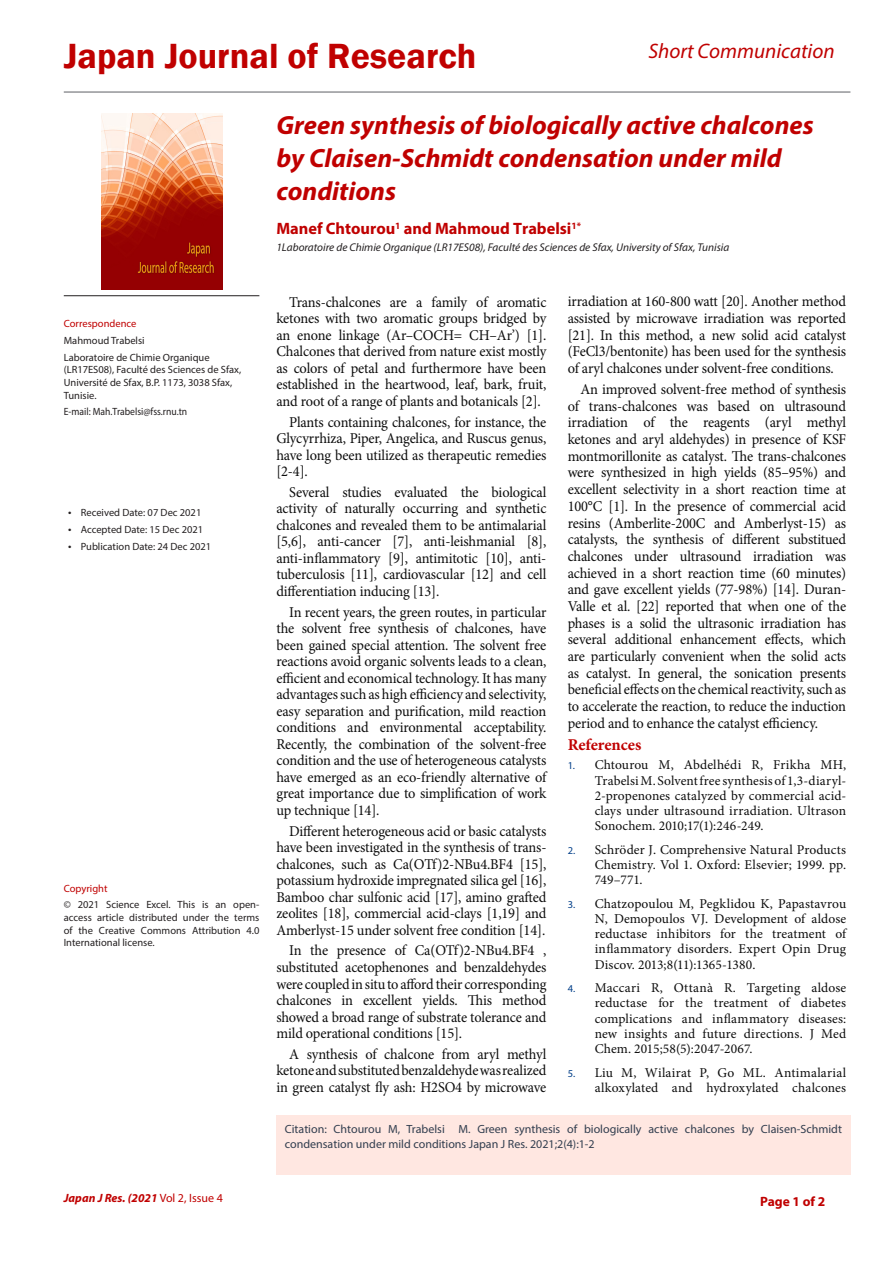
<style>
.page{position:relative;width:893px;height:1263px;background:#fff}
.page>*{position:absolute;margin:0;border:0;box-sizing:border-box;transform-origin:0 0}
.t1{font:600 36px "Franklin Gothic";color:#c00000}
.t2{font:italic 700 26.4px/33px "Myriad Pro";color:#c00000}
.t3{font:italic 21px "Myriad Pro";color:#c00000}
.t4{font:700 16.5px "Myriad Pro";color:#c00000}
.t5{font:700 16.5px "Minion Pro";letter-spacing:-.005em;color:#c00000}
.t6{font:15px/16.5px "Minion Pro";letter-spacing:-.01em;color:#0d0d0d;text-align:justify;scale:.96 1}
.t7{font:13.5px/15.1px "Minion Pro";letter-spacing:.01em;color:#0d0d0d;text-align:justify}
.t8{font:700 13.5px "Myriad Pro";color:#c00000}
.t9{font:italic 700 12px "Myriad Pro";color:#c00000}
.t10{font:11.85px/15px "Myriad Pro";color:#323e4f}
.t11{font:italic 11.25px "Myriad Pro";color:#231f20}
.t12{font:10.5px/12.6px "Myriad Pro";color:#231f20}
.t13{font:10.5px "Myriad Pro";color:#231f20;scale:.92 1}
.t14{font:10.5px "Myriad Pro";color:#c00000}
.s1{font-size:12px}
.s2{font-family:"Myriad Pro";font-size:10.5px;color:#003e88}
.s3{font-weight:400;font-style:normal}
</style>
<div class="page">
<div style="left:276px;top:1115px;width:574px;height:60px;background:#ffe7e1"></div>
<img style="left:101px;top:114px;width:121px;height:175px">
<hr style="left:64px;top:295px;width:195px;height:1px;background:#231f20">
<hr style="left:64px;top:91px;width:786px;height:2px;background:#939598">
<h1 class="t1" style="left:64px;top:34px;width:414px">Japan Journal of Research</h1>
<h3 class="t3" style="left:648px;top:38px;width:188px">Short Communication</h3>
<p class="t14" style="left:64px;top:317px;width:74px">Correspondence</p>
<p class="t12" style="left:64px;top:334px;width:82px">Mahmoud Trabelsi</p>
<p class="t12" style="left:64px;top:351px;width:179px">Laboratoire de Chimie Organique (LR17ES08), Faculté des Sciences de Sfax,<br>Université de Sfax, B.P. 1173, 3038 Sfax,<br>Tunisie.</p>
<p class="t13" style="left:64px;top:405px;width:136px">E-mail: Mah.Trabelsi@fss.rnu.tn</p>
<p class="t12" style="left:68px;top:506px;width:135px"><span class="s1">•</span> Received Date: 07 Dec 2021</p>
<p class="t12" style="left:68px;top:523px;width:137px"><span class="s1">•</span> Accepted Date: 15 Dec 2021</p>
<p class="t12" style="left:68px;top:540px;width:145px"><span class="s1">•</span> Publication Date: 24 Dec 2021</p>
<p class="t14" style="left:64px;top:881px;width:45px">Copyright</p>
<p class="t12" style="left:64px;top:898px;width:197px;text-align:justify">© 2021 Science Excel. This is an open&shy;access article distributed under the terms of the Creative Commons Attribution 4.0<br>International license.</p>
<p class="t2" style="left:276px;top:107px;width:539px">Green synthesis of biologically active chalcones by Claisen-Schmidt condensation under mild conditions</p>
<p class="t4" style="left:276px;top:218px;width:306px">Manef Chtourou<sup>1</sup> and Mahmoud Trabelsi<sup>1*</sup></p>
<p class="t11" style="left:276px;top:240px;width:454px">1Laboratoire de Chimie Organique (LR17ES08), Faculté des Sciences de Sfax, University of Sfax, Tunisia</p>
<p class="t6" style="left:276px;top:294px;width:283px;text-indent:13px">Trans-chalcones are a family of aromatic ketones with two aromatic groups bridged by an enone linkage (Ar–COCH= CH–Ar’) [1].<br>Chalcones that derived from nature exist mostly as colors of petal and furthermore have been established in the heartwood, leaf, bark, fruit, and root of a range of plants and botanicals [2].</p>
<p class="t6" style="left:276px;top:414px;width:283px;text-indent:13px">Plants containing chalcones, for instance, the Glycyrrhiza, Piper, Angelica, and Ruscus genus, have long been utilized as therapeutic remedies [2-4].</p>
<p class="t6" style="left:276px;top:484px;width:283px;text-indent:13px">Several studies evaluated the biological activity of naturally occurring and synthetic chalcones and revealed them to be antimalarial [5,6], anti-cancer [7], anti-leishmanial [8], anti-inflammatory [9], antimitotic [10], anti&shy;tuberculosis [11], cardiovascular [12] and cell differentiation inducing [13].</p>
<p class="t6" style="left:276px;top:604px;width:283px;text-indent:13px">In recent years, the green routes, in particular the solvent free synthesis of chalcones, have been gained special attention. The solvent free reactions avoid organic solvents leads to a clean, efficient and economical technology. It has many advantages such as high efficiency and selectivity, easy separation and purification, mild reaction conditions and environmental acceptability.<br>Recently, the combination of the solvent-free condition and the use of heterogeneous catalysts have emerged as an eco-friendly alternative of great importance due to simplification of work up technique [14].</p>
<p class="t6" style="left:276px;top:823px;width:283px;text-indent:13px">Different heterogeneous acid or basic catalysts have been investigated in the synthesis of trans&shy;chalcones, such as Ca(OTf)2-NBu4.BF4 [15], potassium hydroxide impregnated silica gel [16], Bamboo char sulfonic acid [17], amino grafted zeolites [18], commercial acid-clays [1,19] and Amberlyst-15 under solvent free condition [14].</p>
<p class="t6" style="left:276px;top:942px;width:283px;text-indent:13px">In the presence of Ca(OTf)2-NBu4.BF4 , substituted acetophenones and benzaldehydes were coupled in situ to afford their corresponding chalcones in excellent yields. This method showed a broad range of substrate tolerance and mild operational conditions [15].</p>
<p class="t6" style="left:276px;top:1046px;width:283px;text-indent:13px">A synthesis of chalcone from aryl methyl ketone and substituted benzaldehyde was realized in green catalyst fly ash: H2SO4 by microwave</p>
<p class="t6" style="left:568px;top:293px;width:292px">irradiation at 160-800 watt [20]. Another method assisted by microwave irradiation was reported [21]. In this method, a new solid acid catalyst (FeCl3/bentonite) has been used for the synthesis of aryl chalcones under solvent-free conditions.</p>
<p class="t6" style="left:568px;top:381px;width:292px;text-indent:13px">An improved solvent-free method of synthesis of trans-chalcones was based on ultrasound irradiation of the reagents (aryl methyl ketones and aryl aldehydes) in presence of KSF montmorillonite as catalyst. The trans-chalcones were synthesized in high yields (85–95%) and excellent selectivity in a short reaction time at 100°C [1]. In the presence of commercial acid resins (Amberlite-200C and Amberlyst-15) as catalysts, the synthesis of different substitued chalcones under ultrasound irradiation was achieved in a short reaction time (60 minutes) and gave excellent yields (77-98%) [14]. Duran-Valle et al. [22] reported that when one of the phases is a solid the ultrasonic irradiation has several additional enhancement effects, which are particularly convenient when the solid acts as catalyst. In general, the sonication presents beneficial effects on the chemical reactivity, such as to accelerate the reaction, to reduce the induction period and to enhance the catalyst efficiency.</p>
<p class="t5" style="left:568px;top:733px;width:75px">References</p>
<p class="t7" style="left:595px;top:758px;width:253px;text-indent:-27px"><span class="s2">1.</span> Chtourou M, Abdelhédi R, Frikha MH, Trabelsi M. Solvent free synthesis of 1,3-diaryl-2-propenones catalyzed by commercial acid&shy;clays under ultrasound irradiation. Ultrason Sonochem. 2010;17(1):246-249.</p>
<p class="t7" style="left:595px;top:842px;width:253px;text-indent:-27px"><span class="s2">2.</span> Schröder J. Comprehensive Natural Products Chemistry. Vol 1. Oxford: Elsevier; 1999. pp.<br>749–771.</p>
<p class="t7" style="left:595px;top:896px;width:253px;text-indent:-27px"><span class="s2">3.</span> Chatzopoulou M, Pegklidou K, Papastavrou N, Demopoulos VJ. Development of aldose reductase inhibitors for the treatment of inflammatory disorders. Expert Opin Drug Discov. 2013;8(11):1365-1380.</p>
<p class="t7" style="left:595px;top:980px;width:253px;text-indent:-27px"><span class="s2">4.</span> Maccari R, Ottanà R. Targeting aldose reductase for the treatment of diabetes complications and inflammatory diseases: new insights and future directions. J Med Chem. 2015;58(5):2047-2067.</p>
<p class="t7" style="left:568px;top:1065px;width:280px;text-align:right"><span class="s2">5.</span> Liu M, Wilairat P, Go ML. Antimalarial alkoxylated and hydroxylated chalcones</p>
<p class="t10" style="left:285px;top:1121px;width:559px">Citation: Chtourou M, Trabelsi M. Green synthesis of biologically active chalcones by Claisen-Schmidt condensation under mild conditions Japan J Res. 2021;2(4):1-2</p>
<p class="t9" style="left:64px;top:1190px;width:161px">Japan J Res. (2021 <span class="s3">Vol 2, Issue 4</span></p>
<p class="t8" style="left:760px;top:1192px;width:67px">Page 1 of 2</p>
</div>
